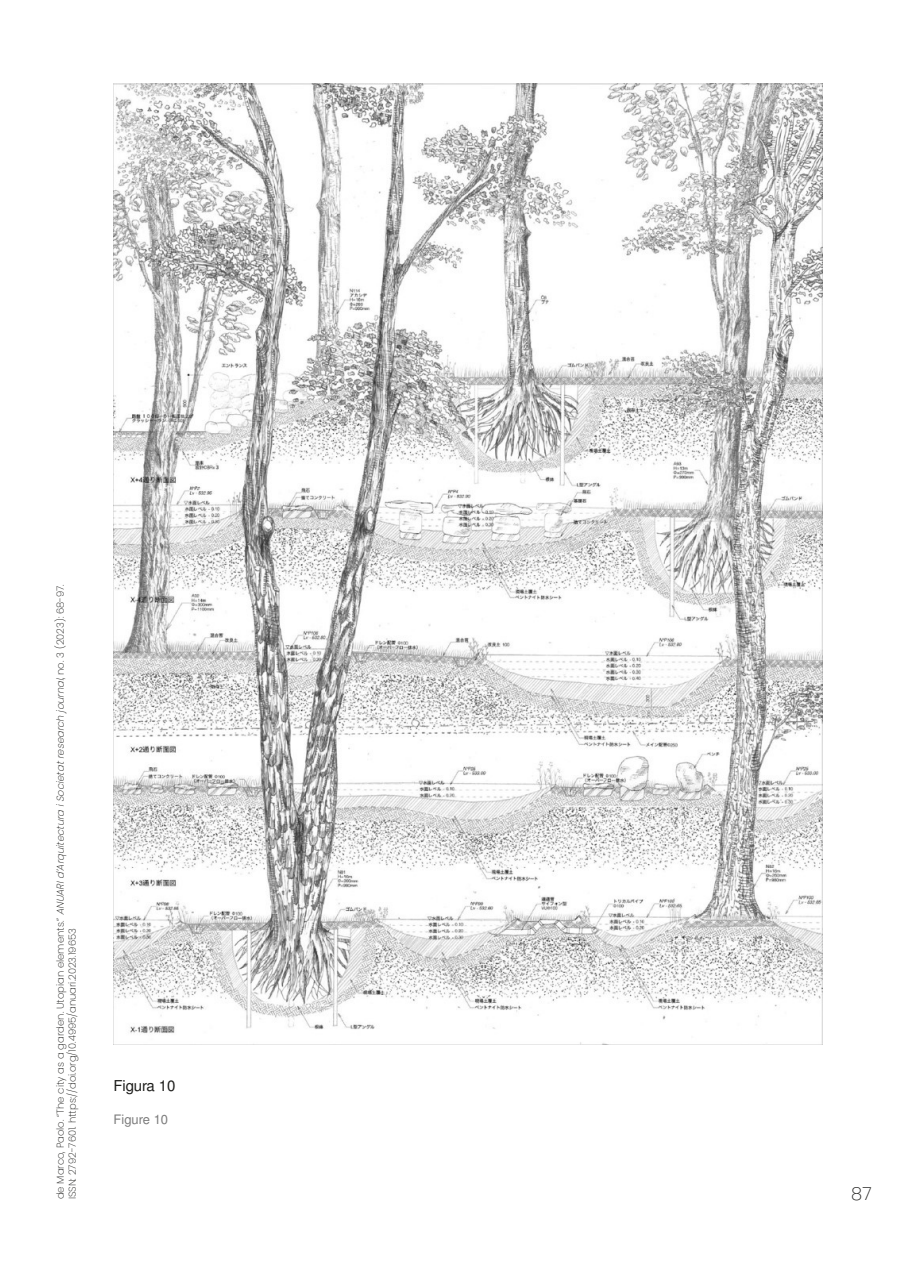
<style>
.page{position:relative;width:908px;height:1276px;background:#fff}
.page>*{position:absolute;margin:0;border:0;box-sizing:border-box;transform-origin:0 0}
.t1{font:200 18px "Poppins";color:#1d1d1b}
.val_cos_de_text{font:15px "Free Sans";letter-spacing:-.01em;color:#1d1d1b}
.val_cos_de_text-2{font:13px "Free Sans";color:#7c7c7c}
.t2{font:200 10px "Poppins";color:#1d1d1b}
.s1{font-style:italic}
</style>
<div class="page">
<img style="left:113px;top:83px;width:709px;height:961px">
<p class="t2" style="left:55px;top:1199px;width:617px;rotate:-90deg">de Marco, Paolo. “The city as a garden. Utopian elements.” <span class="s1">ANUARId’Arquitectura iSocietatresearchjournal</span>, n o . 3 ( 2 0 2 3 ) : 6 8 - 9 7 .</p>
<p class="t2" style="left:67px;top:1199px;width:272px;rotate:-90deg">ISSN: 2792-7601. https://doi.org/10.4995/anuari.2023.19653</p>
<p class="val_cos_de_text" style="left:113px;top:1075px;width:63px">Figura 10</p>
<p class="val_cos_de_text-2" style="left:113px;top:1110px;width:56px">Figure 10</p>
<h1 class="t1" style="left:850px;top:1183px;width:22px">87</h1>
</div>
